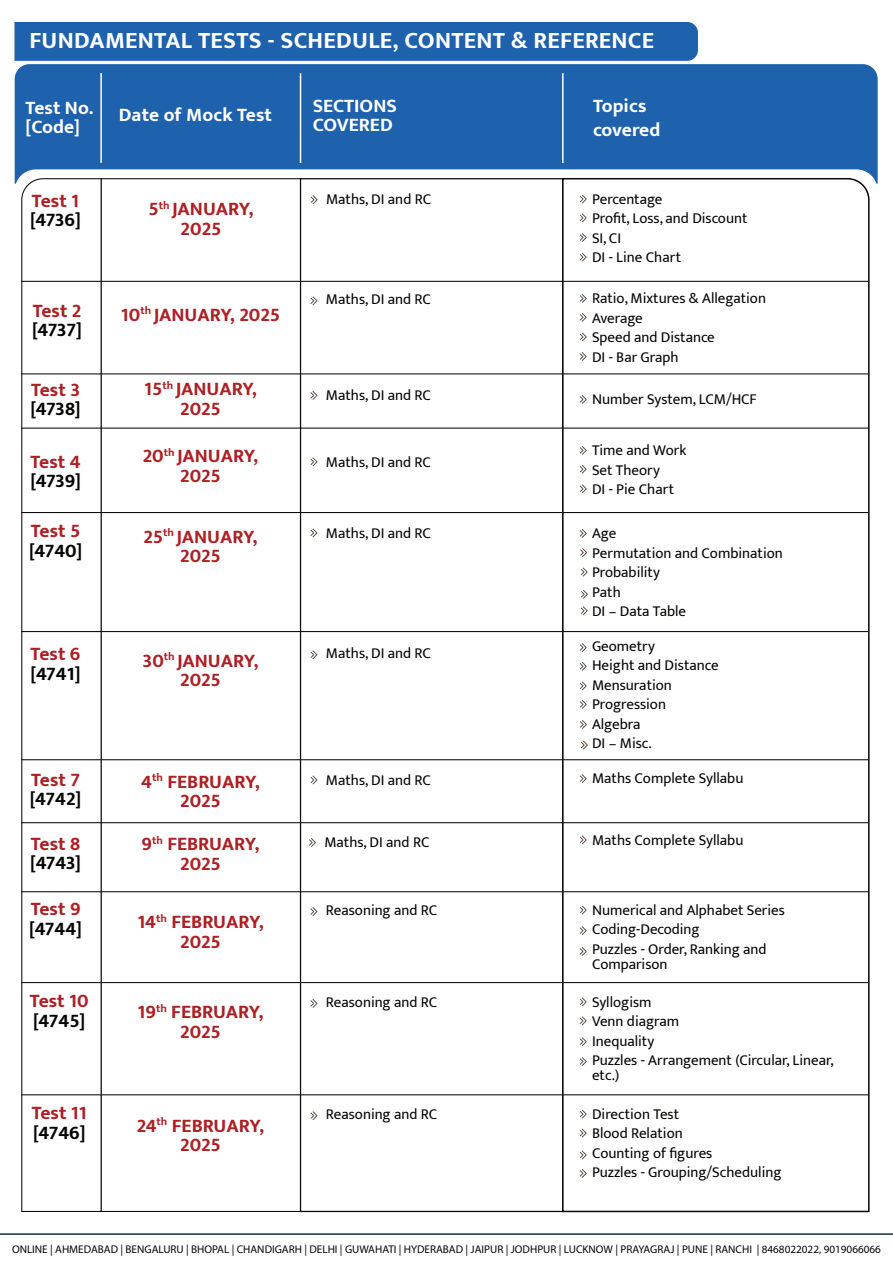
<style>
.page{position:relative;width:893px;height:1263px;background:#fff}
.page>*{position:absolute;margin:0;border:0;box-sizing:border-box;transform-origin:0 0}
.t1{font:700 24px "Mukta";letter-spacing:.01em;color:#fff}
.t2{font:700 19.5px/19.5px "Mukta";color:#ad2024;text-align:center}
.t3{font:700 19.5px "Mukta";letter-spacing:-.005em;color:#040503}
.t4{font:700 19.5px/19.5px "Mukta";color:#fff}
.t5{font:15px/19.5px "Mukta";color:#050504}
.t6{font:11.1px "Myriad Pro";color:#050504}
</style>
<div class="page">
<hr style="left:0;top:1233px;width:893px;height:2px;background:#152e34">
<svg style="left:15px;top:64px;width:863px;height:120px;background:#2e6cb2"></svg>
<hr style="left:100px;top:73px;width:2px;height:90px;background:#fff">
<hr style="left:300px;top:73px;width:1px;height:90px;background:#fff">
<hr style="left:562px;top:73px;width:2px;height:90px;background:#fff">
<div style="left:14px;top:22px;width:684px;height:39px;background:#1e61ac"></div>
<div style="left:101px;top:178px;width:200px;height:1034px;background:#fff"></div>
<div style="left:300px;top:178px;width:263px;height:1034px;background:#fff;border:1px solid #090b08"></div>
<svg style="left:561px;top:177px;width:309px;height:1036px"></svg>
<svg style="left:21px;top:178px;width:81px;height:1034px"></svg>
<svg style="left:311px;top:195px;width:7px;height:9px"></svg>
<svg style="left:580px;top:195px;width:7px;height:9px"></svg>
<svg style="left:580px;top:213px;width:7px;height:9px"></svg>
<svg style="left:580px;top:233px;width:7px;height:9px"></svg>
<svg style="left:580px;top:253px;width:7px;height:9px"></svg>
<svg style="left:310px;top:457px;width:7px;height:9px"></svg>
<svg style="left:580px;top:446px;width:7px;height:9px"></svg>
<svg style="left:580px;top:465px;width:7px;height:9px"></svg>
<svg style="left:580px;top:484px;width:7px;height:9px"></svg>
<svg style="left:310px;top:907px;width:7px;height:9px"></svg>
<svg style="left:580px;top:905px;width:7px;height:9px"></svg>
<svg style="left:580px;top:926px;width:7px;height:9px"></svg>
<svg style="left:580px;top:947px;width:7px;height:9px"></svg>
<svg style="left:310px;top:999px;width:7px;height:9px"></svg>
<svg style="left:580px;top:997px;width:7px;height:9px"></svg>
<svg style="left:580px;top:1016px;width:7px;height:9px"></svg>
<svg style="left:580px;top:1037px;width:7px;height:9px"></svg>
<svg style="left:580px;top:1057px;width:7px;height:9px"></svg>
<svg style="left:309px;top:838px;width:7px;height:9px"></svg>
<svg style="left:580px;top:835px;width:7px;height:9px"></svg>
<svg style="left:310px;top:775px;width:7px;height:9px"></svg>
<svg style="left:580px;top:774px;width:7px;height:9px"></svg>
<svg style="left:310px;top:650px;width:7px;height:9px"></svg>
<svg style="left:580px;top:643px;width:7px;height:9px"></svg>
<svg style="left:580px;top:662px;width:7px;height:9px"></svg>
<svg style="left:580px;top:681px;width:7px;height:9px"></svg>
<svg style="left:580px;top:700px;width:7px;height:9px"></svg>
<svg style="left:580px;top:720px;width:7px;height:9px"></svg>
<svg style="left:581px;top:741px;width:7px;height:8px"></svg>
<svg style="left:310px;top:528px;width:7px;height:9px"></svg>
<svg style="left:580px;top:529px;width:7px;height:9px"></svg>
<svg style="left:580px;top:548px;width:7px;height:9px"></svg>
<svg style="left:581px;top:568px;width:7px;height:8px"></svg>
<svg style="left:581px;top:590px;width:7px;height:9px"></svg>
<svg style="left:581px;top:606px;width:7px;height:9px"></svg>
<svg style="left:310px;top:391px;width:7px;height:9px"></svg>
<svg style="left:580px;top:395px;width:7px;height:9px"></svg>
<svg style="left:310px;top:296px;width:7px;height:9px"></svg>
<svg style="left:580px;top:294px;width:7px;height:9px"></svg>
<svg style="left:580px;top:313px;width:7px;height:9px"></svg>
<svg style="left:580px;top:332px;width:7px;height:9px"></svg>
<svg style="left:580px;top:352px;width:7px;height:9px"></svg>
<hr style="left:21px;top:281px;width:847px;height:1px;background:#090b08">
<hr style="left:21px;top:373px;width:847px;height:1px;background:#090b08">
<hr style="left:21px;top:428px;width:847px;height:1px;background:#090b08">
<hr style="left:21px;top:512px;width:847px;height:1px;background:#090b08">
<hr style="left:21px;top:631px;width:847px;height:1px;background:#090b08">
<hr style="left:21px;top:759px;width:847px;height:1px;background:#090b08">
<hr style="left:21px;top:822px;width:847px;height:1px;background:#090b08">
<hr style="left:21px;top:891px;width:847px;height:1px;background:#090b08">
<hr style="left:21px;top:982px;width:847px;height:1px;background:#090b08">
<svg style="left:310px;top:1111px;width:7px;height:9px"></svg>
<svg style="left:580px;top:1110px;width:7px;height:8px"></svg>
<svg style="left:580px;top:1129px;width:7px;height:8px"></svg>
<svg style="left:580px;top:1150px;width:7px;height:9px"></svg>
<svg style="left:580px;top:1169px;width:7px;height:9px"></svg>
<hr style="left:21px;top:1094px;width:847px;height:1px;background:#090b08">
<h1 class="t1" style="left:29px;top:26px;width:626px">FUNDAMENTAL TESTS - SCHEDULE, CONTENT &amp; REFERENCE</h1>
<h2 class="t4" style="left:26px;top:97px;width:69px">Test No. [Code]</h2>
<h2 class="t4" style="left:119px;top:105px;width:155px">Date of Mock Test</h2>
<h2 class="t4" style="left:593px;top:93px;width:69px;line-height:24px">Topics covered</h2>
<h2 class="t4" style="left:313px;top:95px;width:86px">SECTIONS<br>COVERED</h2>
<h2 class="t2" style="left:32px;top:190px;width:49px">Test 1</h2>
<h2 class="t3" style="left:30px;top:208px;width:52px">[4736]</h2>
<h2 class="t2" style="left:149px;top:199px;width:106px">5<sup>th</sup> JANUARY,<br>2025</h2>
<h2 class="t2" style="left:33px;top:300px;width:50px">Test 2</h2>
<h2 class="t3" style="left:32px;top:318px;width:51px">[4737]</h2>
<h2 class="t2" style="left:121px;top:304px;width:161px">10<sup>th</sup> JANUARY, 2025</h2>
<h2 class="t2" style="left:31px;top:379px;width:51px">Test 3</h2>
<h2 class="t3" style="left:31px;top:397px;width:52px">[4738]</h2>
<h2 class="t2" style="left:31px;top:451px;width:52px">Test 4</h2>
<h2 class="t3" style="left:30px;top:469px;width:52px">[4739]</h2>
<h2 class="t2" style="left:144px;top:379px;width:114px">15<sup>th</sup> JANUARY,<br>2025</h2>
<h2 class="t2" style="left:143px;top:446px;width:117px">20<sup>th</sup> JANUARY,<br>2025</h2>
<h2 class="t2" style="left:31px;top:521px;width:51px">Test 5</h2>
<h2 class="t3" style="left:29px;top:539px;width:55px">[4740]</h2>
<h2 class="t2" style="left:143px;top:526px;width:116px">25<sup>th</sup> JANUARY,<br>2025</h2>
<h2 class="t2" style="left:31px;top:644px;width:51px">Test 6</h2>
<h2 class="t3" style="left:31px;top:662px;width:51px">[4741]</h2>
<h2 class="t2" style="left:143px;top:650px;width:117px">30<sup>th</sup> JANUARY,<br>2025</h2>
<h2 class="t2" style="left:31px;top:769px;width:50px">Test 7</h2>
<h2 class="t3" style="left:30px;top:787px;width:53px">[4742]</h2>
<h2 class="t2" style="left:31px;top:833px;width:51px">Test 8</h2>
<h2 class="t3" style="left:30px;top:851px;width:52px">[4743]</h2>
<h2 class="t2" style="left:31px;top:899px;width:51px">Test 9</h2>
<h2 class="t3" style="left:29px;top:917px;width:54px">[4744]</h2>
<h2 class="t2" style="left:30px;top:991px;width:60px">Test 10</h2>
<h2 class="t3" style="left:33px;top:1008px;width:54px">[4745]</h2>
<h2 class="t2" style="left:32px;top:1103px;width:57px">Test 11</h2>
<h2 class="t3" style="left:33px;top:1121px;width:54px">[4746]</h2>
<h2 class="t2" style="left:141px;top:771px;width:120px">4<sup>th</sup> FEBRUARY,<br>2025</h2>
<h2 class="t2" style="left:141px;top:834px;width:119px">9<sup>th</sup> FEBRUARY,<br>2025</h2>
<h2 class="t2" style="left:137px;top:912px;width:128px">14<sup>th</sup> FEBRUARY,<br>2025</h2>
<h2 class="t2" style="left:138px;top:1002px;width:127px">19<sup>th</sup> FEBRUARY,<br>2025</h2>
<h2 class="t2" style="left:137px;top:1115px;width:129px">24<sup>th</sup> FEBRUARY,<br>2025</h2>
<p class="t5" style="left:326px;top:189px;width:107px">Maths, DI and RC</p>
<p class="t5" style="left:592px;top:189px;width:157px">Percentage<br>Profit, Loss, and Discount<br>SI, CI<br>DI - Line Chart</p>
<p class="t5" style="left:326px;top:289px;width:107px">Maths, DI and RC</p>
<p class="t5" style="left:592px;top:288px;width:175px">Ratio, Mixtures &amp; Allegation<br>Average<br>Speed and Distance<br>DI - Bar Graph</p>
<p class="t5" style="left:326px;top:385px;width:107px">Maths, DI and RC</p>
<p class="t5" style="left:592px;top:389px;width:166px">Number System, LCM/HCF</p>
<p class="t5" style="left:326px;top:452px;width:107px">Maths, DI and RC</p>
<p class="t5" style="left:592px;top:440px;width:96px">Time and Work<br>Set Theory<br>DI - Pie Chart</p>
<p class="t5" style="left:326px;top:523px;width:107px">Maths, DI and RC</p>
<p class="t5" style="left:592px;top:523px;width:192px">Age<br>Permutation and Combination<br>Probability<br>Path<br>DI – Data Table</p>
<p class="t5" style="left:326px;top:643px;width:107px">Maths, DI and RC</p>
<p class="t5" style="left:592px;top:636px;width:128px">Geometry<br>Height and Distance<br>Mensuration<br>Progression<br>Algebra<br>DI – Misc.</p>
<p class="t5" style="left:326px;top:770px;width:107px">Maths, DI and RC</p>
<p class="t5" style="left:592px;top:768px;width:153px">Maths Complete Syllabu</p>
<p class="t5" style="left:324px;top:832px;width:107px">Maths, DI and RC</p>
<p class="t5" style="left:592px;top:830px;width:153px">Maths Complete Syllabu</p>
<p class="t5" style="left:326px;top:900px;width:113px">Reasoning and RC</p>
<p class="t5" style="left:592px;top:900px;width:194px">Numerical and Alphabet Series<br>Coding-Decoding<br>Puzzles - Order, Ranking and</p>
<p class="t5" style="left:592px;top:954px;width:77px">Comparison</p>
<p class="t5" style="left:326px;top:992px;width:113px">Reasoning and RC</p>
<p class="t5" style="left:592px;top:992px;width:243px">Syllogism<br>Venn diagram<br>Inequality<br>Puzzles - Arrangement (Circular, Linear,</p>
<p class="t5" style="left:592px;top:1065px;width:29px">etc.)</p>
<p class="t5" style="left:326px;top:1104px;width:113px">Reasoning and RC</p>
<p class="t5" style="left:592px;top:1104px;width:191px">Direction Test<br>Blood Relation<br>Counting of figures<br>Puzzles - Grouping/Scheduling</p>
<p class="t6" style="left:12px;top:1242px;width:870px">ONLINE | AHMEDABAD | BENGALURU | BHOPAL | CHANDIGARH | DELHI | GUWAHATI | HYDERABAD | JAIPUR | JODHPUR | LUCKNOW | PRAYAGRAJ | PUNE | RANCHI | 8468022022, 9019066066</p>
</div>
